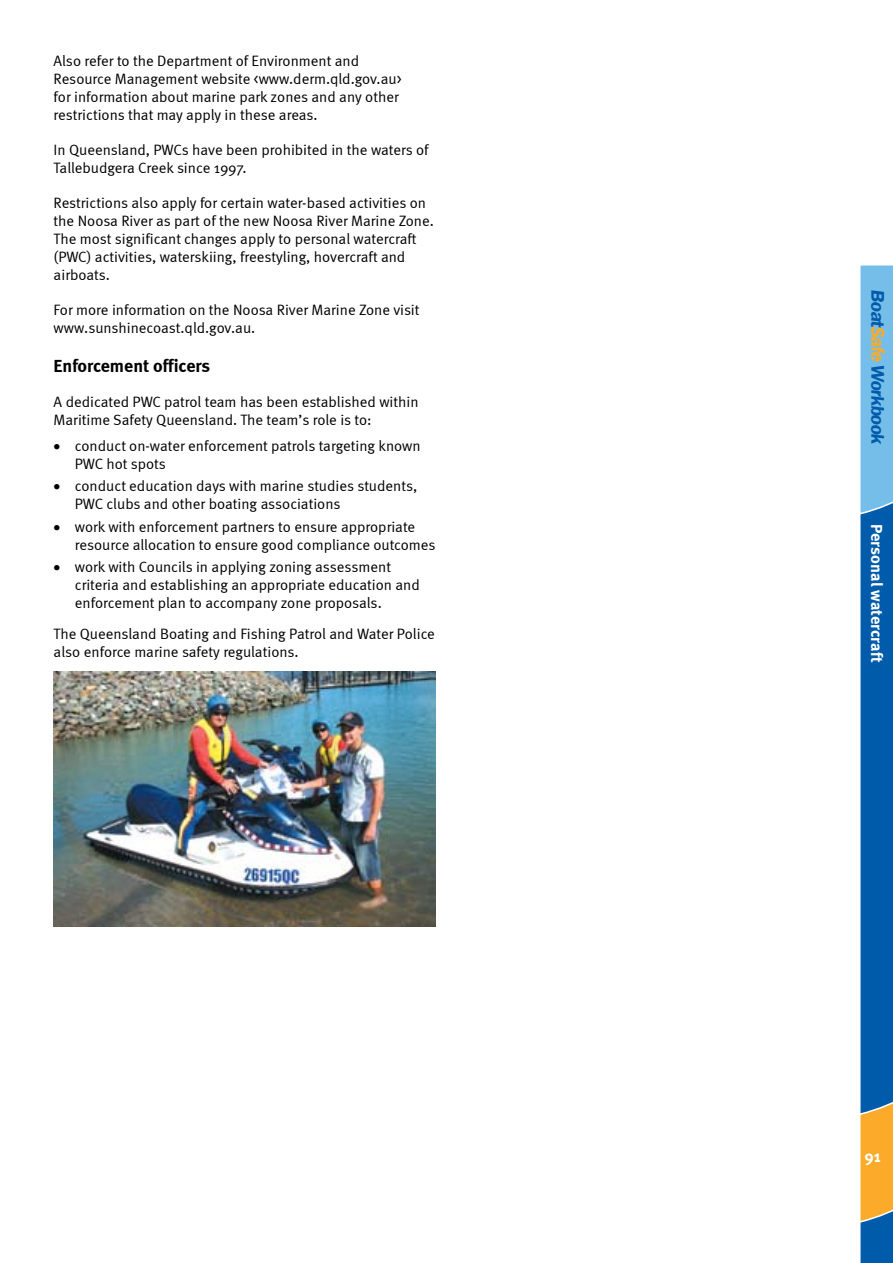
<style>
.page{position:relative;width:893px;height:1263px;background:#fff}
.page>*{position:absolute;margin:0;border:0;box-sizing:border-box;transform-origin:0 0}
.t1{font:600 18.75px "Franklin Gothic";color:#005cab;scale:1.04 1}
.t2{font:700 18px "Meta";color:#000}
.t3{font:700 16.5px "Meta";letter-spacing:.005em;color:#fff}
.t4{font:15px/18px "Meta Normal";color:#000}
.s1{color:#fbaa29}
</style>
<div class="page">
<svg style="left:860px;top:265px;width:33px;height:998px;background:#3b7fae"></svg>
<img style="left:53px;top:671px;width:382px;height:255px">
<p class="t4" style="left:54px;top:52px;width:349px">Also refer to the Department of Environment and Resource Management website &lt;www.derm.qld.gov.au&gt; for information about marine park zones and any other restrictions that may apply in these areas.</p>
<p class="t4" style="left:54px;top:141px;width:376px">In Queensland, PWCs have been prohibited in the waters of<br>Tallebudgera Creek since 1997.</p>
<p class="t4" style="left:54px;top:194px;width:382px">Restrictions also apply for certain water-based activities on the Noosa River as part of the new Noosa River Marine Zone.<br>The most significant changes apply to personal watercraft (PWC) activities, waterskiing, freestyling, hovercraft and airboats.</p>
<p class="t4" style="left:54px;top:301px;width:367px">For more information on the Noosa River Marine Zone visit www.sunshinecoast.qld.gov.au.</p>
<p class="t2" style="left:54px;top:355px;width:158px">Enforcement officers</p>
<p class="t4" style="left:54px;top:392px;width:366px">A dedicated PWC patrol team has been established within<br>Maritime Safety Queensland. The team’s role is to:</p>
<p class="t4" style="left:75px;top:437px;width:347px;text-indent:-21px">• conduct on-water enforcement patrols targeting known<br>PWC hot spots</p>
<p class="t4" style="left:75px;top:477px;width:344px;text-indent:-21px">• conduct education days with marine studies students,<br>PWC clubs and other boating associations</p>
<p class="t4" style="left:75px;top:517px;width:362px;text-indent:-21px">• work with enforcement partners to ensure appropriate resource allocation to ensure good compliance outcomes</p>
<p class="t4" style="left:75px;top:557px;width:346px;text-indent:-21px">• work with Councils in applying zoning assessment criteria and establishing an appropriate education and enforcement plan to accompany zone proposals.</p>
<p class="t4" style="left:54px;top:624px;width:383px">The Queensland Boating and Fishing Patrol and Water Police also enforce marine safety regulations.</p>
<p class="t1" style="left:889px;top:289px;width:153px;rotate:90deg">Boat<span class="s1">Safe</span> Workbook</p>
<p class="t3" style="left:887px;top:524px;width:140px;rotate:90deg">Personal watercraft</p>
<p class="t3" style="left:864px;top:1146px;width:18px">91</p>
</div>
